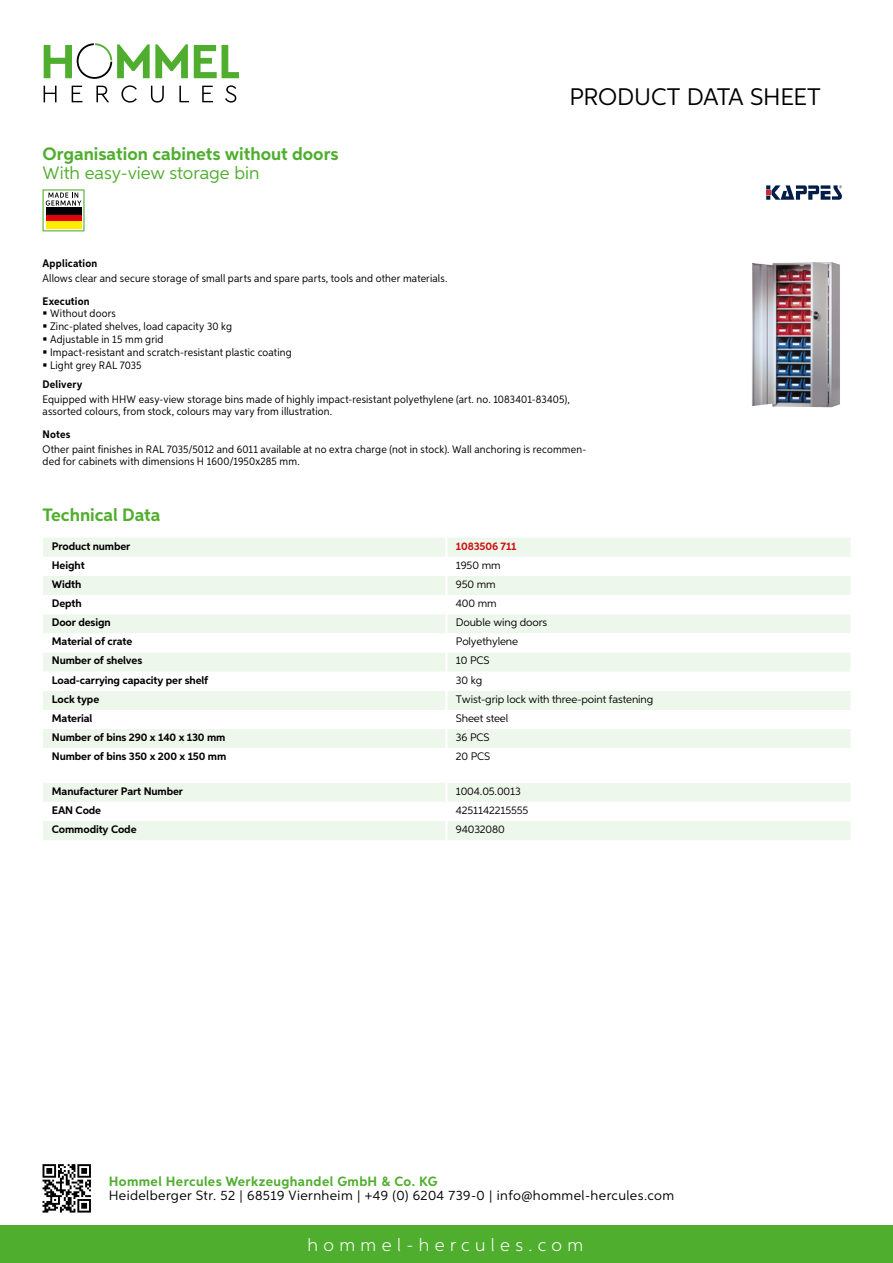
<style>
.page{position:relative;width:893px;height:1263px;background:#fff}
.page>*{position:absolute;margin:0;border:0;box-sizing:border-box;transform-origin:0 0}
.t1{font:24px "Aspira";letter-spacing:-.01em;color:#000}
.t2{font:700 18px "Aspira";color:#50ae2f}
.t3{font:18px "Aspira";color:#50ae2f}
.t4{font:300 18px "Aspira";letter-spacing:.3em;color:#fff}
.t5{font:13.5px "Aspira";letter-spacing:.03em;color:#000}
.t6{font:700 13.5px "Aspira";letter-spacing:.03em;color:#50ae2f}
.t7{font:10.95px/12.8px "Aspira Nar";letter-spacing:.015em;color:#000}
.t8{font:700 10.95px "Aspira";letter-spacing:-.01em;color:#000}
.t9{font:10.95px "Aspira";letter-spacing:-.01em;color:#000}
.t10{font:700 10.95px "Aspira Nar";letter-spacing:.015em;color:#000}
.t11{font:700 10.95px "Aspira";letter-spacing:-.01em;color:#cd1013}
</style>
<div class="page">
<div style="left:0;top:1226px;width:893px;height:37px;background:#50ae2f"></div>
<svg style="left:43px;top:1164px;width:48px;height:48px"></svg>
<svg style="left:194px;top:45px;width:45px;height:33px"></svg>
<svg style="left:44px;top:43px;width:144px;height:36px"></svg>
<svg style="left:44px;top:86px;width:13px;height:16px"></svg>
<svg style="left:72px;top:86px;width:10px;height:16px"></svg>
<svg style="left:96px;top:86px;width:13px;height:16px"></svg>
<svg style="left:121px;top:85px;width:16px;height:18px"></svg>
<svg style="left:151px;top:86px;width:13px;height:17px"></svg>
<svg style="left:179px;top:86px;width:10px;height:16px"></svg>
<svg style="left:202px;top:86px;width:11px;height:16px"></svg>
<svg style="left:225px;top:85px;width:11px;height:18px"></svg>
<div style="left:43px;top:538px;width:807px;height:19px;background:#eef7eb"></div>
<svg style="left:43px;top:576px;width:807px;height:172px;fill:#eef7eb"></svg>
<hr style="left:445px;top:538px;width:3px;height:19px;background:#fff">
<hr style="left:445px;top:576px;width:3px;height:19px;background:#fff">
<hr style="left:445px;top:595px;width:3px;height:19px;background:#fff">
<hr style="left:445px;top:614px;width:3px;height:19px;background:#fff">
<hr style="left:445px;top:633px;width:3px;height:19px;background:#fff">
<hr style="left:445px;top:652px;width:3px;height:20px;background:#fff">
<hr style="left:445px;top:672px;width:3px;height:19px;background:#fff">
<hr style="left:445px;top:691px;width:3px;height:19px;background:#fff">
<hr style="left:445px;top:710px;width:3px;height:19px;background:#fff">
<hr style="left:445px;top:729px;width:3px;height:19px;background:#fff">
<svg style="left:43px;top:783px;width:807px;height:57px"></svg>
<hr style="left:445px;top:821px;width:3px;height:19px;background:#fff">
<svg style="left:43px;top:189px;width:42px;height:42px"></svg>
<div style="left:46px;top:214px;width:35px;height:7px;background:#e3000b"></div>
<div style="left:46px;top:208px;width:35px;height:7px;background:#000"></div>
<div style="left:46px;top:221px;width:35px;height:7px;background:#ffed00"></div>
<img style="left:752px;top:262px;width:88px;height:145px">
<svg style="left:766px;top:185px;width:76px;height:15px"></svg>
<h2 class="t2" style="left:43px;top:142px;width:298px">Organisation cabinets without doors</h2>
<h2 class="t3" style="left:43px;top:162px;width:219px">With easy-view storage bin</h2>
<h1 class="t1" style="left:569px;top:82px;width:253px">Product data sh eet</h1>
<p class="t10" style="left:43px;top:257px;width:56px">Application</p>
<p class="t7" style="left:43px;top:272px;width:406px">Allows clear and secure storage of small parts and spare parts, tools and other materials.</p>
<p class="t10" style="left:43px;top:294px;width:49px">Execution</p>
<p class="t7" style="left:50px;top:307px;width:243px">Without doors<br>Zinc-plated shelves, load capacity 30 kg<br>Adjustable in 15 mm grid<br>Impact-resistant and scratch-resistant plastic coating<br>Light grey RAL 7035</p>
<p class="t10" style="left:43px;top:377px;width:41px">Delivery</p>
<p class="t7" style="left:43px;top:393px;width:529px;line-height:12px">Equipped with HHW easy-view storage bins made of highly impact-resistant polyethylene (art. no. 1083401-83405), assorted colours, from stock, colours may vary from illustration.</p>
<p class="t10" style="left:43px;top:427px;width:29px">Notes</p>
<p class="t7" style="left:43px;top:443px;width:545px;line-height:12px">Other paint finishes in RAL 7035/5012 and 6011 available at no extra charge (not in stock). Wall anchoring is recommen&shy;ded for cabinets with dimensions H 1600/1950x285 mm.</p>
<h2 class="t2" style="left:43px;top:503px;width:120px">Technical Data</h2>
<p class="t8" style="left:52px;top:539px;width:80px">Product number</p>
<p class="t11" style="left:456px;top:539px;width:62px">1083506 711</p>
<p class="t8" style="left:52px;top:558px;width:34px">Height</p>
<p class="t9" style="left:456px;top:558px;width:46px">1950 mm</p>
<p class="t8" style="left:52px;top:577px;width:31px">Width</p>
<p class="t9" style="left:456px;top:577px;width:41px">950 mm</p>
<p class="t8" style="left:52px;top:596px;width:31px">Depth</p>
<p class="t9" style="left:456px;top:597px;width:42px">400 mm</p>
<p class="t8" style="left:52px;top:616px;width:60px">Door design</p>
<p class="t9" style="left:456px;top:616px;width:93px">Double wing doors</p>
<p class="t8" style="left:52px;top:635px;width:82px">Material of crate</p>
<p class="t9" style="left:456px;top:635px;width:64px">Polyethylene</p>
<p class="t8" style="left:52px;top:654px;width:92px">Number of shelves</p>
<p class="t9" style="left:456px;top:654px;width:35px">10 PCS</p>
<p class="t8" style="left:52px;top:673px;width:158px">Load-carrying capacity per shelf</p>
<p class="t9" style="left:456px;top:673px;width:28px">30 kg</p>
<p class="t8" style="left:52px;top:692px;width:49px">Lock type</p>
<p class="t9" style="left:456px;top:692px;width:199px">Twist-grip lock with three-point fastening</p>
<p class="t8" style="left:52px;top:711px;width:42px">Material</p>
<p class="t9" style="left:456px;top:711px;width:54px">Sheet steel</p>
<p class="t8" style="left:52px;top:730px;width:175px">Number of bins 290 x 140 x 130 mm</p>
<p class="t9" style="left:456px;top:730px;width:35px">36 PCS</p>
<p class="t8" style="left:52px;top:750px;width:176px">Number of bins 350 x 200 x 150 mm</p>
<p class="t9" style="left:456px;top:750px;width:36px">20 PCS</p>
<p class="t8" style="left:52px;top:784px;width:133px">Manufacturer Part Number</p>
<p class="t9" style="left:456px;top:784px;width:66px">1004.05.0013</p>
<p class="t8" style="left:52px;top:803px;width:51px">EAN Code</p>
<p class="t9" style="left:456px;top:803px;width:74px">4251142215555</p>
<p class="t8" style="left:52px;top:822px;width:86px">Commodity Code</p>
<p class="t9" style="left:456px;top:822px;width:51px">94032080</p>
<p class="t6" style="left:109px;top:1172px;width:330px">Hommel Hercules Werkzeughandel GmbH &amp; Co. KG</p>
<p class="t5" style="left:109px;top:1187px;width:567px">Heidelberger Str. 52 | 68519 Viernheim | +49 (0) 6204 739-0 | info@hommel-hercules.com</p>
<h2 class="t4" style="left:307px;top:1234px;width:277px">hommel-hercules.com</h2>
</div>
